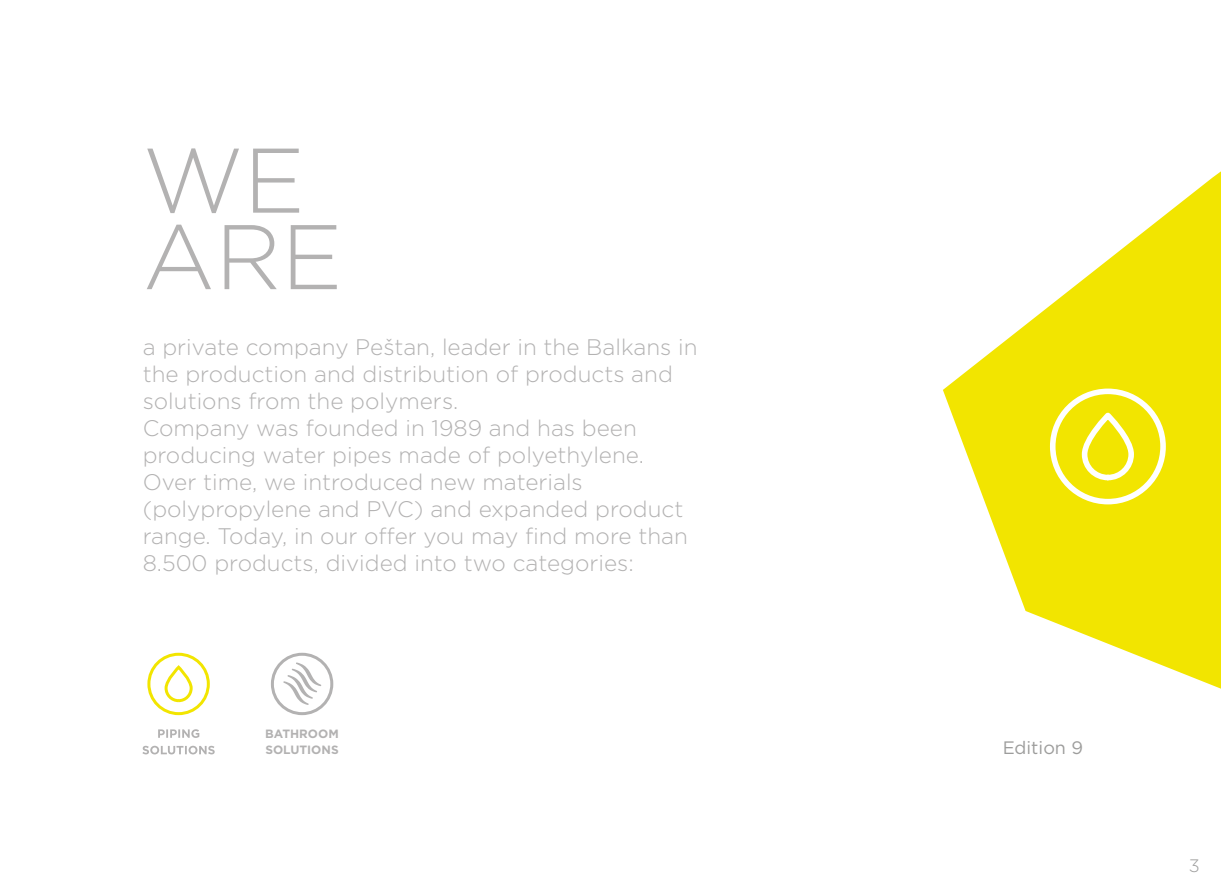
<style>
.page{position:relative;width:1221px;height:893px;background:#fff}
.page>*{position:absolute;margin:0;border:0;box-sizing:border-box;transform-origin:0 0}
.t1{font:300 91.5px/76.5px "Gotham";color:#b3b2b2}
.t2{font:300 22.5px/27px "Gotham";color:#b3b2b2}
.t3{font:18px "Gotham";color:#9d9d9c}
.t4{font:300 18px "Gotham";color:#9d9d9c}
.t5{font:700 12px/16.5px "Gotham";color:#b3b2b2}
</style>
<div class="page">
<svg style="left:943px;top:172px;width:277px;height:517px"></svg>
<svg style="left:958px;top:187px;width:262px;height:488px;fill:#f2e500"></svg>
<div style="left:1081px;top:413px;width:52px;height:67px;border:6px solid #fff;border-radius:23px"></div>
<div style="left:1049px;top:389px;width:116px;height:115px;border:6px solid #fff;border-radius:50%"></div>
<svg style="left:142px;top:746px;width:73px;height:8px"></svg>
<svg style="left:158px;top:729px;width:41px;height:9px"></svg>
<div style="left:164px;top:666px;width:29px;height:36px;border:3px solid #f2e500;border-radius:13px"></div>
<div style="left:147px;top:653px;width:63px;height:62px;border:3px solid #f2e500;border-radius:50%"></div>
<div style="left:271px;top:653px;width:62px;height:62px;border:3px solid #b3b2b2;border-radius:50%"></div>
<svg style="left:283px;top:662px;width:38px;height:43px"></svg>
<h1 class="t1" style="left:143px;top:140px;width:201px">WE<br>ARE</h1>
<p class="t2" style="left:143px;top:333px;width:556px">a private company Peštan, leader in the Balkans in the production and distribution of products and solutions from the polymers.<br>Company was founded in 1989 and has been producing water pipes made of polyethylene.<br>Over time, we introduced new materials (polypropylene and PVC) and expanded product range. Today, in our offer you may find more than 8.500 products, divided into two categories:</p>
<p class="t5" style="left:265px;top:725px;width:75px">BATHROOM<br>SOLUTIONS</p>
<p class="t3" style="left:1002px;top:736px;width:82px">Edition 9</p>
<p class="t4" style="left:1188px;top:854px;width:12px">3</p>
</div>
